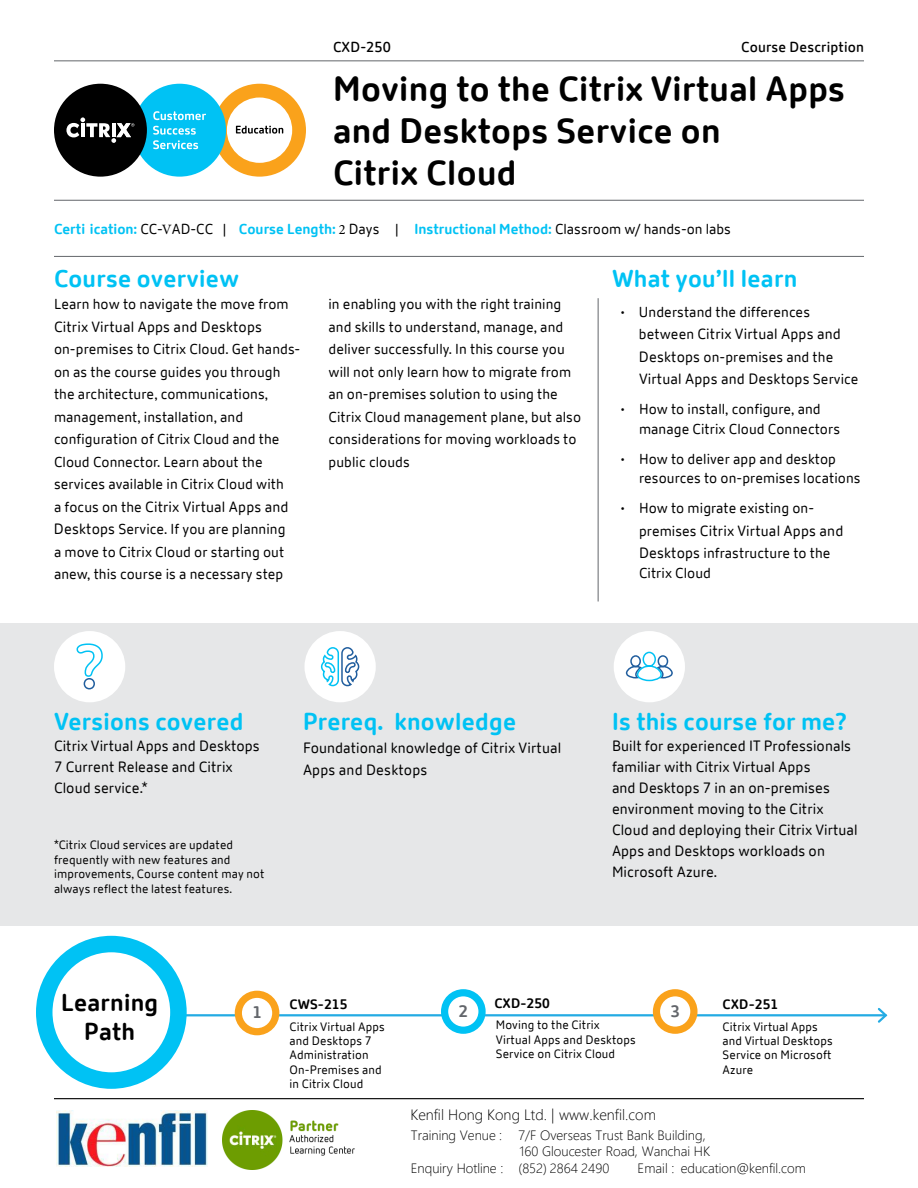
<style>
.page{position:relative;width:918px;height:1188px;background:#fff}
.page>*{position:absolute;margin:0;border:0;box-sizing:border-box;transform-origin:0 0}
.t1{font:700 34.5px/42px "Citrix New Sans";letter-spacing:.01em;color:#000}
.t2{font:700 24px "Citrix New Sans";letter-spacing:.01em;color:#00c2f4}
.t3{font:700 24px/28.8px "Citrix New Sans";letter-spacing:.01em;color:#000;text-align:center}
.t4{font:700 16.5px "Citrix New Sans";color:#63666b}
.t5{font:300 15px "Segoe UI";color:#000}
.t6{font:14.7px/21px "Citrix New Sans";letter-spacing:.005em;color:#000}
.t7{font:14.25px/22.5px "Citrix New Sans";letter-spacing:.005em;color:#000}
.t8{font:700 14.25px "Citrix New Sans";color:#00c2f4}
.t9{font:600 14.25px "Citrix New Sans";letter-spacing:.01em;color:#000}
.t10{font:300 13.5px "Segoe UI";color:#000}
.t11{font:700 13.5px "Citrix New Sans";letter-spacing:.01em;color:#000}
.t12{font:12px/14.4px "Citrix New Sans";letter-spacing:.01em;color:#000}
.s1{font-weight:400;color:#000}
.s2{font-family:"Minion Pro";font-weight:400;color:#000}
.s3{font-size:14.25px}
.s4{font-size:14.7px}
</style>
<div class="page">
<hr style="left:180px;top:1014px;width:706px;height:2px;background:#24abe3">
<svg style="left:876px;top:1008px;width:12px;height:15px"></svg>
<div style="left:213px;top:84px;width:93px;height:93px;background:#faa21b;border-radius:50%"></div>
<div style="left:227px;top:98px;width:65px;height:65px;background:#fff;border-radius:50%"></div>
<svg style="left:236px;top:126px;width:47px;height:8px"></svg>
<div style="left:133px;top:84px;width:93px;height:93px;background:#00c2f4;border-radius:50%"></div>
<div style="left:54px;top:84px;width:93px;height:93px;background:#000;border-radius:50%"></div>
<svg style="left:153px;top:111px;width:53px;height:9px"></svg>
<svg style="left:153px;top:126px;width:45px;height:23px"></svg>
<svg style="left:66px;top:117px;width:68px;height:26px"></svg>
<hr style="left:54px;top:200px;width:810px;height:1px;background:#63666b">
<hr style="left:54px;top:256px;width:810px;height:1px;background:#63666b">
<hr style="left:598px;top:298px;width:1px;height:303px;background:#63666b">
<hr style="left:54px;top:60px;width:810px;height:1px;background:#63666b">
<svg style="left:238px;top:994px;width:38px;height:38px"></svg>
<div style="left:235px;top:991px;width:44px;height:44px;border:7px solid #faa21b;border-radius:50%"></div>
<svg style="left:445px;top:993px;width:37px;height:37px"></svg>
<div style="left:441px;top:989px;width:45px;height:45px;border:7px solid #00c2f4;border-radius:50%"></div>
<svg style="left:44px;top:944px;width:134px;height:137px"></svg>
<div style="left:36px;top:936px;width:151px;height:153px;border:16px solid #00c2f4;border-radius:50%"></div>
<svg style="left:656px;top:993px;width:38px;height:37px"></svg>
<div style="left:653px;top:989px;width:45px;height:45px;border:7px solid #faa21b;border-radius:50%"></div>
<div style="left:0;top:623px;width:918px;height:302px;background:#e6e7e8"></div>
<div style="left:304px;top:631px;width:72px;height:71px;background:#fff;border-radius:50%"></div>
<svg style="left:320px;top:647px;width:40px;height:40px"></svg>
<div style="left:54px;top:631px;width:71px;height:71px;background:#fff;border-radius:50%"></div>
<svg style="left:76px;top:643px;width:27px;height:47px"></svg>
<div style="left:614px;top:631px;width:71px;height:71px;background:#fff;border-radius:50%"></div>
<svg style="left:625px;top:651px;width:47px;height:31px"></svg>
<img style="left:57px;top:1111px;width:151px;height:56px">
<hr style="left:54px;top:1098px;width:810px;height:1px;background:#000">
<img style="left:223px;top:1110px;width:132px;height:60px">
<p class="t9" style="left:333px;top:39px;width:60px">CXD-250</p>
<p class="t9" style="left:741px;top:39px;width:124px">Course Description</p>
<h1 class="t1" style="left:333px;top:69px;width:514px">Moving to the Citrix Virtual Apps and Desktops Service on<br>Citrix Cloud</h1>
<p class="t8" style="left:54px;top:220px;width:679px">Certi ication: <span class="s1">CC-</span><span class="s2">V</span><span class="s1">AD-CC |</span> Course Length: <span class="s2">2</span> <span class="s1">Days |</span> Instructional Method: <span class="s1">Classroom w/ hands-on labs</span></p>
<h2 class="t2" style="left:54px;top:264px;width:187px">Course overview</h2>
<p class="t7" style="left:54px;top:293px;width:236px">Learn how to navigate the move from</p>
<p class="t6" style="left:54px;top:317px;width:210px">Citrix Virtual Apps and Desktops</p>
<p class="t7" style="left:54px;top:338px;width:248px">on-premises to Citrix Cloud. Get hands&shy;on as the course guides you through the architecture, communications, management, installation, and configuration of Citrix Cloud and the Cloud Connector. Learn about the services available in Citrix Cloud with</p>
<p class="t6" style="left:54px;top:497px;width:236px"><span class="s3">a focus on the</span> Citrix Virtual Apps and</p>
<p class="t7" style="left:54px;top:518px;width:233px;text-align:justify"><span class="s4">Desktops</span> Service. If you are planning a move to Citrix Cloud or starting out anew, this course is a necessary step</p>
<h2 class="t2" style="left:612px;top:264px;width:187px">What you’ll learn</h2>
<p class="t7" style="left:621px;top:301px;width:191px">• Understand the differences</p>
<p class="t6" style="left:639px;top:324px;width:203px"><span class="s3">between</span> Citrix Virtual Apps and</p>
<p class="t7" style="left:639px;top:346px;width:196px"><span class="s4">Desktops</span> on-premises and the</p>
<p class="t6" style="left:639px;top:369px;width:221px">Virtual Apps and Desktops <span class="s3">Service</span></p>
<p class="t7" style="left:639px;top:400px;width:203px;line-height:19.5px;text-indent:-18px">• How to install, configure, and manage Citrix Cloud Connectors</p>
<p class="t7" style="left:639px;top:449px;width:223px;line-height:19.5px;text-indent:-18px">• How to deliver app and desktop resources to on-premises locations</p>
<p class="t7" style="left:621px;top:497px;width:195px">• How to migrate existing on-</p>
<p class="t6" style="left:639px;top:521px;width:206px"><span class="s3">premises</span> Citrix Virtual Apps and</p>
<p class="t7" style="left:639px;top:544px;width:193px;line-height:19.5px"><span class="s4">Desktops</span> infrastructure to the<br>Citrix Cloud</p>
<p class="t7" style="left:329px;top:293px;width:254px">in enabling you with the right training and skills to understand, manage, and deliver successfully. In this course you will not only learn how to migrate from an on-premises solution to using the Citrix Cloud management plane, but also considerations for moving workloads to public clouds</p>
<h2 class="t2" style="left:54px;top:707px;width:191px">Versions covered</h2>
<p class="t6" style="left:54px;top:736px;width:207px">Citrix Virtual Apps and Desktops<br>7 Current Release and Citrix<br>Cloud service.*</p>
<p class="t12" style="left:54px;top:838px;width:212px">*Citrix Cloud services are updated frequently with new features and improvements, Course content may not always reflect the latest features.</p>
<h2 class="t2" style="left:303px;top:707px;width:215px">Prereq. knowledge</h2>
<p class="t6" style="left:303px;top:737px;width:260px;line-height:22.5px">Foundational knowledge of Citrix Virtual<br>Apps and Desktops</p>
<h2 class="t2" style="left:612px;top:707px;width:236px">Is this course for me?</h2>
<p class="t6" style="left:612px;top:736px;width:247px">Built for experienced IT Professionals familiar with Citrix Virtual Apps<br>and Desktops 7 in an on-premises environment moving to the Citrix<br>Cloud and deploying their Citrix Virtual<br>Apps and Desktops workloads on<br>Microsoft Azure.</p>
<h2 class="t3" style="left:61px;top:989px;width:98px">Learning<br>Path</h2>
<p class="t4" style="left:252px;top:1002px;width:11px">1</p>
<p class="t11" style="left:290px;top:996px;width:59px">CWS-215</p>
<p class="t12" style="left:290px;top:1019px;width:97px">Citrix Virtual Apps and Desktops 7<br>Administration<br>On-Premises and in Citrix Cloud</p>
<p class="t4" style="left:459px;top:1001px;width:11px">2</p>
<p class="t11" style="left:494px;top:995px;width:57px">CXD-250</p>
<p class="t12" style="left:496px;top:1018px;width:141px">Moving to the Citrix<br>Virtual Apps and Desktops<br>Service on Citrix Cloud</p>
<p class="t4" style="left:670px;top:1001px;width:11px">3</p>
<p class="t11" style="left:723px;top:996px;width:57px">CXD-251</p>
<p class="t12" style="left:723px;top:1019px;width:112px">Citrix Virtual Apps and Virtual Desktops<br>Service on Microsoft<br>Azure</p>
<p class="t5" style="left:410px;top:1104px;width:247px">Kenfil Hong Kong Ltd. | www.kenfil.com</p>
<p class="t10" style="left:411px;top:1126px;width:296px">Training Venue : 7/F Overseas Trust Bank Building,</p>
<p class="t10" style="left:520px;top:1142px;width:192px">160 Gloucester Road, Wanchai HK</p>
<p class="t10" style="left:411px;top:1158px;width:200px">Enquiry Hotline : (852) 2864 2490</p>
<p class="t10" style="left:638px;top:1158px;width:170px">Email : education@kenfil.com</p>
</div>
